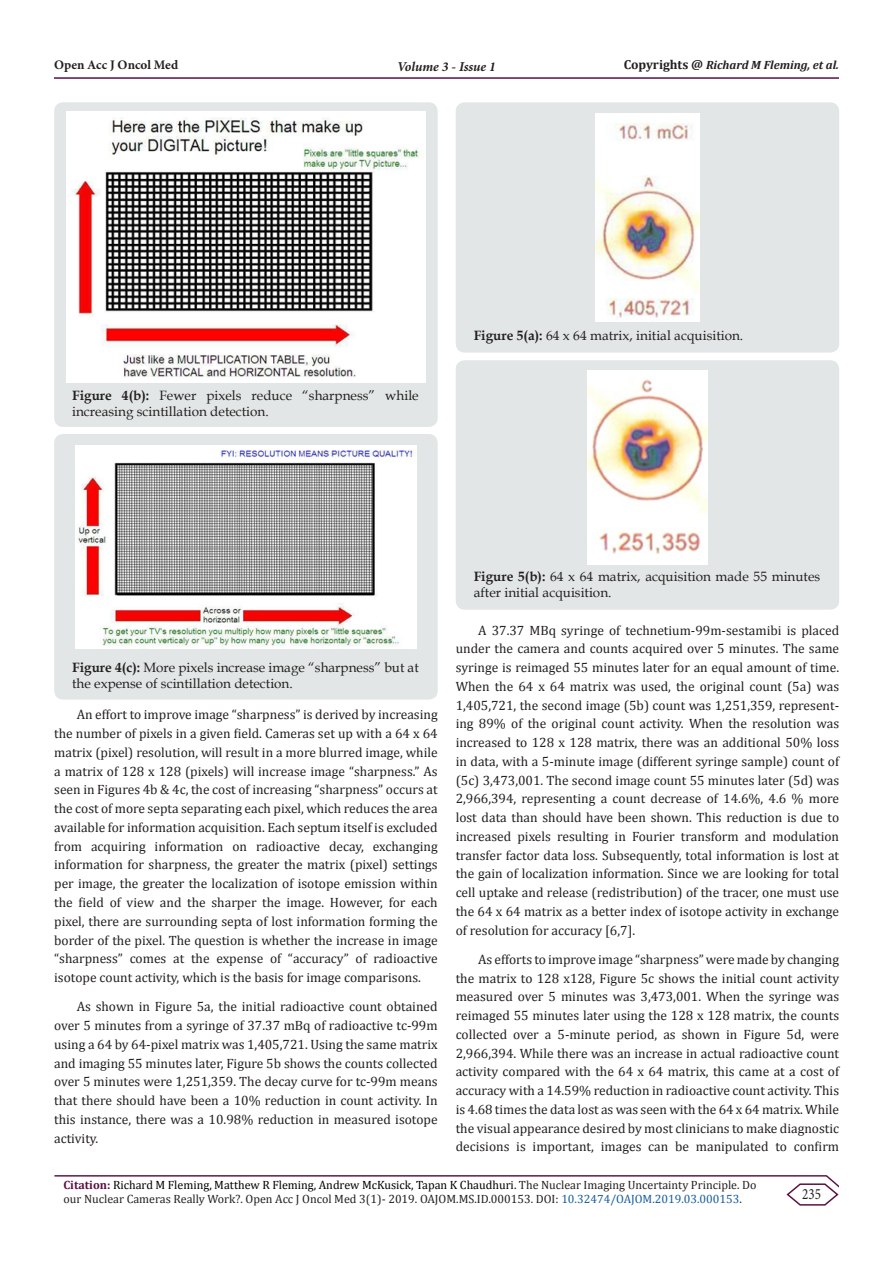
<style>
.page{position:relative;width:893px;height:1263px;background:#fff}
.page>*{position:absolute;margin:0;border:0;box-sizing:border-box;transform-origin:0 0}
.t1{font:15.75px "Minion Pro";color:#231f20;scale:.83 1}
.t2{font:13.5px/18.8px "Cambria";color:#231f20;text-align:justify}
.t3{font:13.5px/16.2px "Book Antiqua";color:#231f20}
.t4{font:italic 700 13.5px "Minion Pro";letter-spacing:-.005em;color:#231f20}
.t5{font:700 13.05px "Minion Pro";color:#231f20}
.t6{font:12px/14.4px "Cambria";color:#231f20}
.t7{font:italic 700 12px "Cambria";color:#231f20}
.s1{font-style:normal;font-size:13.05px}
.s2{font-weight:700}
.s3{font-weight:700;color:#5c1043}
.s4{color:#000}
.s5{color:#175d9e}
</style>
<div class="page">
<hr style="left:54px;top:1175px;width:773px;height:1px;background:#5c1043">
<hr style="left:54px;top:77px;width:785px;height:2px;background:#5c1043">
<svg style="left:785px;top:1175px;width:54px;height:31px"></svg>
<div style="left:54px;top:102px;width:384px;height:325px;background:#e3e6e6;border-radius:9px"></div>
<img style="left:66px;top:112px;width:360px;height:271px">
<div style="left:54px;top:434px;width:384px;height:265px;background:#e3e6e6;border-radius:9px"></div>
<img style="left:76px;top:445px;width:340px;height:204px">
<div style="left:456px;top:102px;width:383px;height:251px;background:#e3e6e6;border-radius:9px"></div>
<img style="left:595px;top:114px;width:104px;height:208px">
<div style="left:456px;top:360px;width:383px;height:250px;background:#e3e6e6;border-radius:9px"></div>
<img style="left:588px;top:370px;width:119px;height:195px">
<p class="t5" style="left:54px;top:55px;width:126px">Open Acc J Oncol Med</p>
<p class="t4" style="left:397px;top:57px;width:100px">Volume 3 - Issue 1</p>
<p class="t7" style="left:624px;top:56px;width:217px"><span class="s1">Copyrights @</span> Richard M Fleming, et al.</p>
<p class="t3" style="left:72px;top:387px;width:348px"><span class="s2">Figure 4(b):</span> Fewer pixels reduce “sharpness” while increasing scintillation detection.</p>
<p class="t3" style="left:474px;top:327px;width:271px"><span class="s2">Figure 5(a):</span> 64 x 64 matrix, initial acquisition.</p>
<p class="t3" style="left:72px;top:659px;width:348px"><span class="s2">Figure 4(c):</span> More pixels increase image “sharpness” but at the expense of scintillation detection.</p>
<p class="t2" style="left:54px;top:705px;width:385px;text-indent:22px">An effort to improve image “sharpness” is derived by increasing the number of pixels in a given field. Cameras set up with a 64 x 64 matrix (pixel) resolution, will result in a more blurred image, while a matrix of 128 x 128 (pixels) will increase image “sharpness.” As seen in Figures 4b &amp; 4c, the cost of increasing “sharpness” occurs at the cost of more septa separating each pixel, which reduces the area available for information acquisition. Each septum itself is excluded from acquiring information on radioactive decay, exchanging information for sharpness, the greater the matrix (pixel) settings per image, the greater the localization of isotope emission within the field of view and the sharper the image. However, for each pixel, there are surrounding septa of lost information forming the border of the pixel. The question is whether the increase in image “sharpness” comes at the expense of “accuracy” of radioactive isotope count activity, which is the basis for image comparisons.</p>
<p class="t2" style="left:54px;top:997px;width:385px;text-indent:22px">As shown in Figure 5a, the initial radioactive count obtained over 5 minutes from a syringe of 37.37 mBq of radioactive tc-99m using a 64 by 64-pixel matrix was 1,405,721. Using the same matrix and imaging 55 minutes later, Figure 5b shows the counts collected over 5 minutes were 1,251,359. The decay curve for tc-99m means that there should have been a 10% reduction in count activity. In this instance, there was a 10.98% reduction in measured isotope activity.</p>
<p class="t3" style="left:474px;top:568px;width:348px"><span class="s2">Figure 5(b):</span> 64 x 64 matrix, acquisition made 55 minutes after initial acquisition.</p>
<p class="t2" style="left:456px;top:621px;width:385px;text-indent:22px">A 37.37 MBq syringe of technetium-99m-sestamibi is placed under the camera and counts acquired over 5 minutes. The same syringe is reimaged 55 minutes later for an equal amount of time.<br>When the 64 x 64 matrix was used, the original count (5a) was 1,405,721, the second image (5b) count was 1,251,359, represent&shy;ing 89% of the original count activity. When the resolution was increased to 128 x 128 matrix, there was an additional 50% loss in data, with a 5-minute image (different syringe sample) count of (5c) 3,473,001. The second image count 55 minutes later (5d) was 2,966,394, representing a count decrease of 14.6%, 4.6 % more lost data than should have been shown. This reduction is due to increased pixels resulting in Fourier transform and modulation transfer factor data loss. Subsequently, total information is lost at the gain of localization information. Since we are looking for total cell uptake and release (redistribution) of the tracer, one must use the 64 x 64 matrix as a better index of isotope activity in exchange of resolution for accuracy [6,7].</p>
<p class="t2" style="left:456px;top:950px;width:385px;text-indent:22px">As efforts to improve image “sharpness” were made by changing the matrix to 128 x128, Figure 5c shows the initial count activity measured over 5 minutes was 3,473,001. When the syringe was reimaged 55 minutes later using the 128 x 128 matrix, the counts collected over a 5-minute period, as shown in Figure 5d, were 2,966,394. While there was an increase in actual radioactive count activity compared with the 64 x 64 matrix, this came at a cost of accuracy with a 14.59% reduction in radioactive count activity. This is 4.68 times the data lost as was seen with the 64 x 64 matrix. While the visual appearance desired by most clinicians to make diagnostic decisions is important, images can be manipulated to confirm</p>
<p class="t6" style="left:63px;top:1177px;width:694px"><span class="s3">Citation:</span> <span class="s4">Richard M Fleming, Matthew R Fleming, Andrew McKusick, Tapan K Chaudhuri.</span> The Nuclear Imaging Uncertainty Principle. Do our Nuclear Cameras Really Work?. Open Acc J Oncol Med 3(1)- 2019. OAJOM.MS.ID.000153. DOI: <span class="s5">10.32474/OAJOM.2019.03.000153</span>.</p>
<p class="t1" style="left:802px;top:1184px;width:24px">235</p>
</div>
